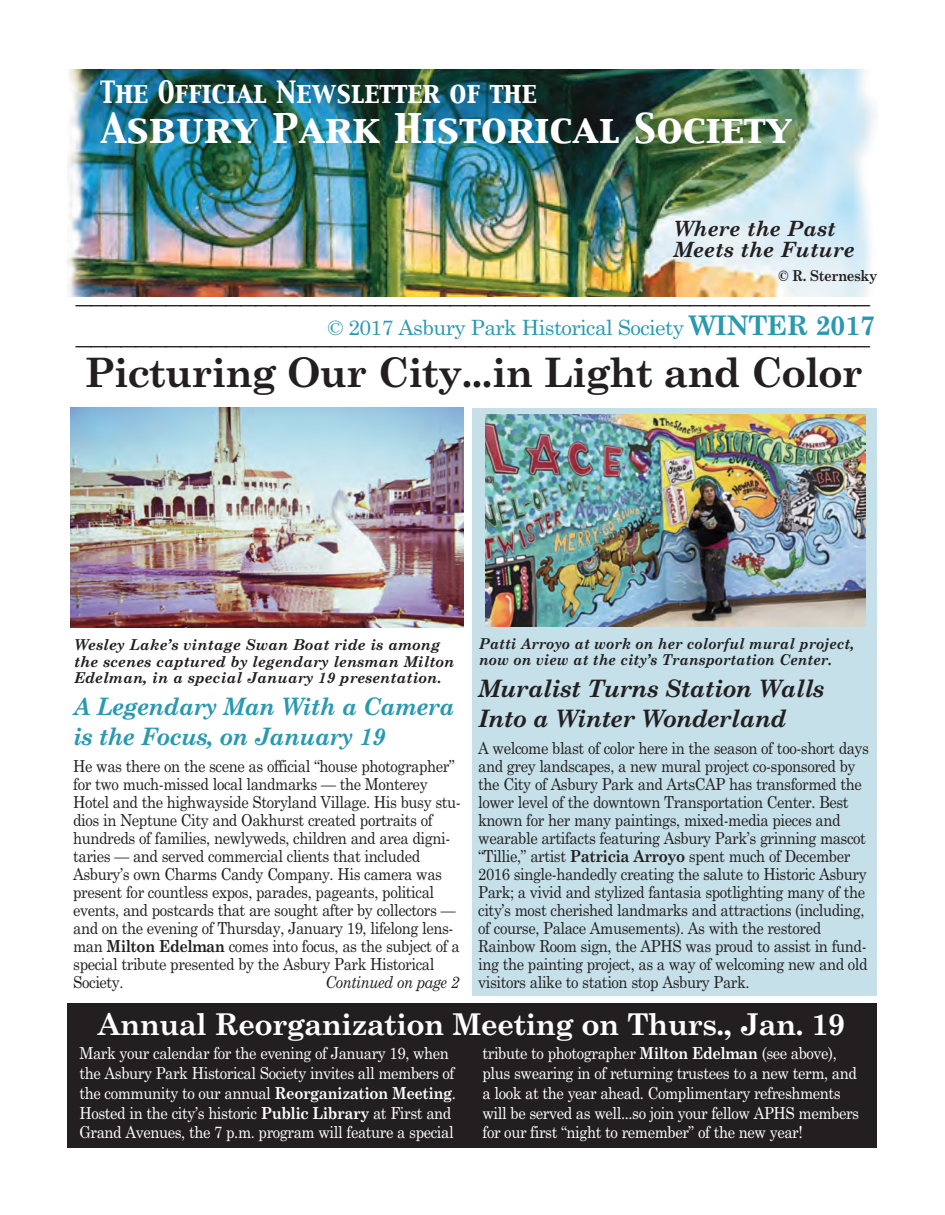
<style>
.page{position:relative;width:945px;height:1215px;background:#fff}
.page>*{position:absolute;margin:0;border:0;box-sizing:border-box;transform-origin:0 0}
.t1{font:700 40.5px "Century Schoolbook";letter-spacing:-.03em;color:#231f20}
.t2{font:36px "Capitals";color:#fff;scale:1.1 1}
.t3{font:700 30px "Century Schoolbook";letter-spacing:-.03em;color:#fff}
.t4{font:700 27px "Century Schoolbook";color:#231f20;scale:1.18 1}
.t5{font:27px "Capitals";color:#fff;scale:.95 1}
.t6{font:italic 700 24px/30px "Century Schoolbook";letter-spacing:-.03em;color:#2899b1}
.t7{font:italic 700 24px/30px "Century Schoolbook";letter-spacing:-.03em;color:#231f20}
.t8{font:21px "Century Schoolbook";letter-spacing:-.03em;color:#2899b1}
.t9{font:italic 700 21px/21px "Century Schoolbook";color:#231f20}
.t10{font:16.5px/18px "Century Schoolbook";letter-spacing:-.03em;color:#231f20;scale:.9 1}
.t11{font:16.5px/19.8px "Century Schoolbook";letter-spacing:-.03em;color:#fff;scale:.9 1}
.t12{font:italic 16.5px "Century Schoolbook";letter-spacing:-.03em;color:#231f20;scale:.9 1}
.t13{font:italic 700 15px/16.5px "Century Schoolbook";color:#231f20}
.t14{font:italic 700 15px/16.5px "Century Schoolbook";color:#231f20;scale:.95 1}
.t15{font:700 15px "Century Schoolbook";letter-spacing:-.03em;color:#231f20;scale:.9 1}
.s1{font-weight:700;font-size:27px}
.s2{font-weight:700}
</style>
<div class="page">
<img style="left:68px;top:70px;width:807px;height:227px">
<img style="left:70px;top:407px;width:394px;height:221px">
<div style="left:68px;top:1003px;width:810px;height:145px;background:#231f20"></div>
<div style="left:472px;top:409px;width:406px;height:587px;background:#c5e0e9"></div>
<img style="left:485px;top:415px;width:380px;height:211px">
<h3 class="t5" style="left:100px;top:78px;width:461px">The Official Newsletter of the</h3>
<h2 class="t2" style="left:100px;top:110px;width:630px">Asbury Park Historical Society</h2>
<p class="t9" style="left:674px;top:218px;width:183px">Where the Past<br>Meets the Future</p>
<p class="t15" style="left:779px;top:267px;width:111px">© R. Sternesky</p>
<h3 class="t4" style="left:76px;top:278px;width:675px">_____________________________________________________</h3>
<p class="t8" style="left:328px;top:315px;width:549px">© 2017 Asbury Park Historical Society <span class="s1">WINTER 2017</span></p>
<h3 class="t4" style="left:76px;top:319px;width:675px">_____________________________________________________</h3>
<h1 class="t1" style="left:84px;top:350px;width:780px">Picturing Our City...in Light and Color</h1>
<p class="t14" style="left:479px;top:636px;width:397px">Patti Arroyo at work on her colorful mural project, now on view at the city’s Transportation Center.</p>
<p class="t13" style="left:74px;top:637px;width:382px">Wesley Lake’s vintage Swan Boat ride is among the scenes captured by legendary lensman Milton<br>Edelman, in a special January 19 presentation.</p>
<h3 class="t6" style="left:73px;top:691px;width:383px">A Legendary Man With a Camera is the Focus, on January 19</h3>
<p class="t10" style="left:73px;top:757px;width:432px">He was there on the scene as official “house photographer” for two much-missed local landmarks — the Monterey Hotel and the highwayside Storyland Village. His busy stu&shy;dios in Neptune City and Oakhurst created portraits of hundreds of families, newlyweds, children and area digni&shy;taries — and served commercial clients that included Asbury’s own Charms Candy Company. His camera was present for countless expos, parades, pageants, political events, and postcards that are sought after by collectors — and on the evening of Thursday, January 19, lifelong lens&shy;man <span class="s2">Milton Edelman</span> comes into focus, as the subject of a special tribute presented by the Asbury Park Historical Society.</p>
<h3 class="t7" style="left:478px;top:673px;width:348px">Muralist Turns Station Walls<br>Into a Winter Wonderland</h3>
<p class="t10" style="left:478px;top:739px;width:436px">A welcome blast of color here in the season of too-short days and grey landscapes, a new mural project co-sponsored by the City of Asbury Park and ArtsCAP has transformed the lower level of the downtown Transportation Center. Best known for her many paintings, mixed-media pieces and wearable artifacts featuring Asbury Park’s grinning mascot “Tillie,” artist <span class="s2">Patricia Arroyo</span> spent much of December 2016 single-handedly creating the salute to Historic Asbury Park; a vivid and stylized fantasia spotlighting many of the city’s most cherished landmarks and attractions (including, of course, Palace Amusements). As with the restored Rainbow Room sign, the APHS was proud to assist in fund&shy;ing the painting project, as a way of welcoming new and old visitors alike to station stop Asbury Park.</p>
<p class="t12" style="left:325px;top:972px;width:150px">Continued on page 2</p>
<h3 class="t3" style="left:98px;top:1007px;width:749px">Annual Reorganization Meeting on Thurs., Jan. 19</h3>
<p class="t11" style="left:79px;top:1044px;width:420px">Mark your calendar for the evening of January 19, when the Asbury Park Historical Society invites all members of the community to our annual <span class="s2">Reorganization Meeting</span>.<br>Hosted in the city’s historic <span class="s2">Public Library</span> at First and Grand Avenues, the 7 p.m. program will feature a special</p>
<p class="t11" style="left:482px;top:1044px;width:420px">tribute to photographer <span class="s2">Milton Edelman</span> (see above), plus swearing in of returning trustees to a new term, and a look at the year ahead. Complimentary refreshments will be served as well...so join your fellow APHS members for our first “night to remember” of the new year!</p>
</div>
